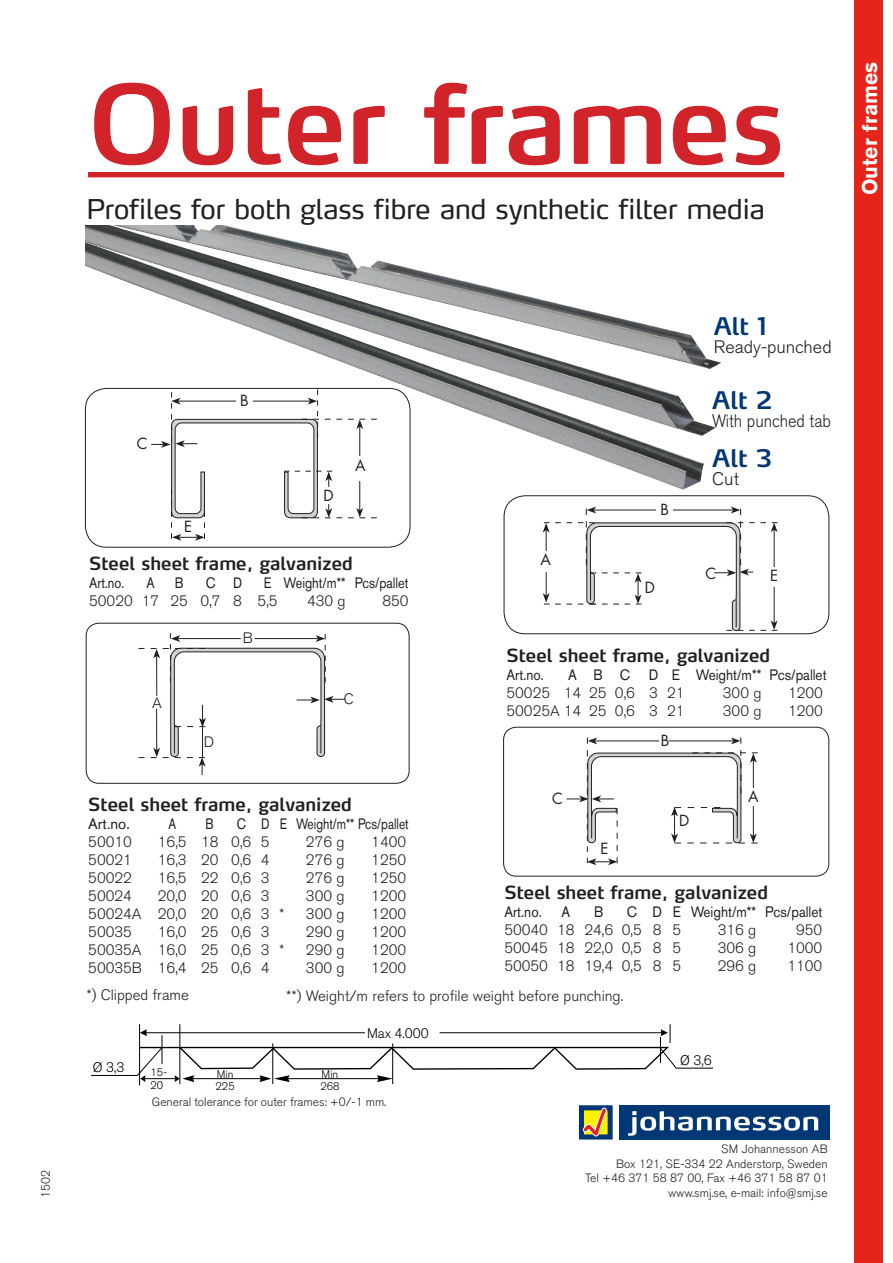
<style>
.page{position:relative;width:893px;height:1263px;background:#fff}
.page>*{position:absolute;margin:0;border:0;box-sizing:border-box;transform-origin:0 0}
.t1{font:600 108px "Max LF";color:#d1232a}
.t2{font:27px "Max LF";color:#231f20}
.t3{font:600 24px "Max LF";color:#013775}
.t4{font:700 21px "Akzidenz Grotesk BQ";color:#fff}
.t5{font:600 18px "Max LF";color:#231f20}
.t6{font:300 18px "Akzidenz Grotesk BQ";color:#231f20}
.t7{font:300 18px "Akzidenz Grotesk BQ";color:#231f20;scale:.9 1}
.t8{font:300 15px "Akzidenz Grotesk BQ";color:#231f20}
.t9{font:15px "Akzidenz Grotesk BQ";color:#231f20;scale:.9 1}
.t10{font:15px "Akzidenz Grotesk BQ";color:#231f20;scale:.85 1}
.t11{font:15px "Akzidenz Grotesk BQ";color:#231f20;scale:.8 1}
.t12{font:15px "Futura Std";color:#231f20}
.t13{font:15px "Akzidenz Grotesk BQ";color:#231f20}
.t14{font:300 13.8px "Akzidenz Grotesk BQ";color:#000}
.t15{font:300 12px "Akzidenz Grotesk BQ";color:#231f20}
.t16{font:300 10.95px/12.3px "Akzidenz Grotesk BQ";color:#000}
</style>
<div class="page">
<img style="left:410px;top:435px;width:294px;height:54px">
<img style="left:85px;top:369px;width:631px;height:66px">
<img style="left:85px;top:225px;width:635px;height:144px">
<div style="left:88px;top:172px;width:696px;height:5px;background:#d1232a"></div>
<div style="left:854px;top:1204px;width:29px;height:59px;background:#e72419"></div>
<div style="left:854px;top:0;width:29px;height:1214px;background:#e72419"></div>
<div style="left:619px;top:1105px;width:210px;height:34px;background:#013775"></div>
<div style="left:579px;top:1105px;width:34px;height:34px;border:5px solid #013775"></div>
<svg style="left:583px;top:1107px;width:24px;height:29px"></svg>
<svg style="left:628px;top:1111px;width:190px;height:25px"></svg>
<div style="left:86px;top:623px;width:323px;height:161px;border:1px solid #231f20;border-radius:13px"></div>
<svg style="left:138px;top:633px;width:207px;height:142px"></svg>
<div style="left:503px;top:727px;width:326px;height:149px;border:1px solid #231f20;border-radius:13px"></div>
<div style="left:504px;top:495px;width:325px;height:139px;border:1px solid #231f20;border-radius:21px"></div>
<svg style="left:543px;top:507px;width:235px;height:126px"></svg>
<div style="left:766px;top:567px;width:17px;height:19px;background:#fff"></div>
<hr style="left:140px;top:1047px;width:528px;height:1px;background:#000">
<hr style="left:392px;top:1043px;width:1px;height:41px;background:#000">
<hr style="left:272px;top:1043px;width:1px;height:41px;background:#000">
<hr style="left:179px;top:1024px;width:1px;height:60px;background:#000">
<hr style="left:139px;top:1024px;width:1px;height:61px;background:#000">
<hr style="left:145px;top:1032px;width:220px;height:1px;background:#000">
<hr style="left:144px;top:1078px;width:32px;height:1px;background:#000">
<svg style="left:174px;top:1024px;width:538px;height:58px"></svg>
<svg style="left:91px;top:1029px;width:72px;height:53px"></svg>
<svg style="left:566px;top:737px;width:192px;height:128px"></svg>
<div style="left:85px;top:388px;width:325px;height:160px;border:1px solid #231f20;border-radius:21px"></div>
<svg style="left:151px;top:389px;width:226px;height:152px"></svg>
<div style="left:320px;top:487px;width:17px;height:17px;background:#fff"></div>
<p class="t15" style="left:39px;top:1198px;width:29px;rotate:-90deg">1502</p>
<p class="t1" style="left:88px;top:56px;width:698px">Outer frames</p>
<p class="t2" style="left:87px;top:192px;width:680px">Profiles for both glass fibre and synthetic filter media</p>
<p class="t4" style="left:858px;top:195px;width:135px;rotate:-90deg">Outer frames</p>
<p class="t12" style="left:137px;top:434px;width:12px">C</p>
<p class="t12" style="left:184px;top:517px;width:10px">E</p>
<p class="t12" style="left:240px;top:391px;width:10px">B</p>
<p class="t12" style="left:323px;top:486px;width:12px">D</p>
<p class="t12" style="left:355px;top:455px;width:12px">A</p>
<p class="t5" style="left:89px;top:552px;width:265px">Steel sheet frame, galvanized</p>
<p class="t10" style="left:89px;top:573px;width:43px">Art.no.</p>
<p class="t10" style="left:146px;top:573px;width:11px">A</p>
<p class="t10" style="left:175px;top:573px;width:12px">B</p>
<p class="t10" style="left:206px;top:573px;width:44px">C D</p>
<p class="t10" style="left:264px;top:573px;width:172px">E Weight/m** Pcs/pallet</p>
<p class="t8" style="left:89px;top:592px;width:190px">50020 17 25 0,7 8 5,5</p>
<p class="t8" style="left:307px;top:592px;width:40px">430 g</p>
<p class="t8" style="left:382px;top:592px;width:28px">850</p>
<p class="t8" style="left:243px;top:629px;width:12px">B</p>
<p class="t8" style="left:152px;top:694px;width:11px">A</p>
<p class="t8" style="left:344px;top:690px;width:12px">C</p>
<p class="t8" style="left:204px;top:733px;width:12px">D</p>
<p class="t3" style="left:714px;top:311px;width:55px">Alt 1</p>
<p class="t6" style="left:714px;top:336px;width:119px">Ready-punched</p>
<p class="t12" style="left:541px;top:550px;width:12px">A</p>
<p class="t12" style="left:660px;top:500px;width:10px">B</p>
<p class="t12" style="left:645px;top:578px;width:12px">D</p>
<p class="t3" style="left:712px;top:385px;width:62px">Alt 2</p>
<p class="t7" style="left:712px;top:410px;width:133px">With punched tab</p>
<p class="t3" style="left:712px;top:443px;width:61px">Alt 3</p>
<p class="t6" style="left:712px;top:468px;width:28px">Cut</p>
<p class="t12" style="left:706px;top:563px;width:12px">C</p>
<p class="t12" style="left:770px;top:566px;width:10px">E</p>
<p class="t5" style="left:506px;top:644px;width:265px">Steel sheet frame, galvanized</p>
<p class="t9" style="left:506px;top:666px;width:43px">Art.no.</p>
<p class="t9" style="left:568px;top:666px;width:289px">A B C D E Weight/m** Pcs/pallet</p>
<p class="t8" style="left:506px;top:685px;width:180px">50025 14 25 0,6 3 21</p>
<p class="t8" style="left:723px;top:685px;width:40px">300 g</p>
<p class="t8" style="left:788px;top:685px;width:36px">1200</p>
<p class="t8" style="left:506px;top:703px;width:180px">50025A 14 25 0,6 3 21</p>
<p class="t8" style="left:723px;top:703px;width:40px">300 g</p>
<p class="t8" style="left:788px;top:703px;width:36px">1200</p>
<p class="t12" style="left:661px;top:731px;width:10px">B</p>
<p class="t12" style="left:552px;top:788px;width:12px">C</p>
<p class="t12" style="left:748px;top:787px;width:12px">A</p>
<p class="t12" style="left:600px;top:839px;width:10px">E</p>
<p class="t5" style="left:88px;top:793px;width:265px">Steel sheet frame, galvanized</p>
<p class="t13" style="left:88px;top:815px;width:43px">Art.no.</p>
<p class="t11" style="left:168px;top:815px;width:11px">A</p>
<p class="t11" style="left:206px;top:815px;width:12px">B</p>
<p class="t11" style="left:237px;top:815px;width:217px">C D E Weight/m** Pcs/pallet</p>
<p class="t8" style="left:88px;top:833px;width:45px">50010</p>
<p class="t8" style="left:158px;top:833px;width:113px">16,5 18 0,6 5</p>
<p class="t8" style="left:306px;top:833px;width:40px">276 g</p>
<p class="t8" style="left:371px;top:833px;width:36px">1400</p>
<p class="t8" style="left:88px;top:851px;width:45px">50021</p>
<p class="t8" style="left:158px;top:851px;width:113px">16,3 20 0,6 4</p>
<p class="t8" style="left:306px;top:851px;width:40px">276 g</p>
<p class="t8" style="left:371px;top:851px;width:36px">1250</p>
<p class="t8" style="left:88px;top:869px;width:45px">50022</p>
<p class="t8" style="left:158px;top:869px;width:113px">16,5 22 0,6 3</p>
<p class="t8" style="left:306px;top:869px;width:40px">276 g</p>
<p class="t8" style="left:371px;top:869px;width:36px">1250</p>
<p class="t8" style="left:88px;top:887px;width:45px">50024</p>
<p class="t8" style="left:158px;top:887px;width:113px">20,0 20 0,6 3</p>
<p class="t8" style="left:306px;top:887px;width:40px">300 g</p>
<p class="t8" style="left:371px;top:887px;width:36px">1200</p>
<p class="t8" style="left:88px;top:905px;width:198px">50024A 20,0 20 0,6 3 *</p>
<p class="t8" style="left:306px;top:905px;width:40px">300 g</p>
<p class="t8" style="left:371px;top:905px;width:36px">1200</p>
<p class="t8" style="left:88px;top:923px;width:45px">50035</p>
<p class="t8" style="left:158px;top:923px;width:113px">16,0 25 0,6 3</p>
<p class="t8" style="left:306px;top:923px;width:40px">290 g</p>
<p class="t8" style="left:371px;top:923px;width:36px">1200</p>
<p class="t8" style="left:88px;top:941px;width:198px">50035A 16,0 25 0,6 3 *</p>
<p class="t8" style="left:306px;top:941px;width:40px">290 g</p>
<p class="t8" style="left:371px;top:941px;width:36px">1200</p>
<p class="t8" style="left:88px;top:959px;width:183px">50035B 16,4 25 0,6 4</p>
<p class="t8" style="left:306px;top:959px;width:40px">300 g</p>
<p class="t8" style="left:371px;top:959px;width:36px">1200</p>
<p class="t8" style="left:87px;top:986px;width:104px">*) Clipped frame</p>
<p class="t12" style="left:679px;top:811px;width:12px">D</p>
<p class="t5" style="left:504px;top:881px;width:265px">Steel sheet frame, galvanized</p>
<p class="t9" style="left:504px;top:903px;width:43px">Art.no.</p>
<p class="t9" style="left:561px;top:903px;width:11px">A</p>
<p class="t9" style="left:594px;top:903px;width:12px">B</p>
<p class="t9" style="left:627px;top:903px;width:219px">C D E Weight/m** Pcs/pallet</p>
<p class="t8" style="left:504px;top:921px;width:178px">50040 18 24,6 0,5 8 5</p>
<p class="t8" style="left:718px;top:921px;width:40px">316 g</p>
<p class="t8" style="left:796px;top:921px;width:28px">950</p>
<p class="t8" style="left:504px;top:939px;width:178px">50045 18 22,0 0,5 8 5</p>
<p class="t8" style="left:718px;top:939px;width:40px">306 g</p>
<p class="t8" style="left:787px;top:939px;width:36px">1000</p>
<p class="t8" style="left:504px;top:957px;width:178px">50050 18 19,4 0,5 8 5</p>
<p class="t8" style="left:718px;top:957px;width:40px">296 g</p>
<p class="t8" style="left:787px;top:957px;width:36px">1100</p>
<p class="t8" style="left:286px;top:988px;width:338px">**) Weight/m refers to profile weight before punching.</p>
<p class="t14" style="left:367px;top:1025px;width:63px">Max 4.000</p>
<p class="t14" style="left:93px;top:1060px;width:33px">Ø 3,3</p>
<p class="t16" style="left:151px;top:1066px;width:18px;line-height:13.2px">15-<br>20</p>
<p class="t16" style="left:216px;top:1068px;width:21px">Min<br>225</p>
<p class="t16" style="left:320px;top:1068px;width:21px">Min<br>268</p>
<p class="t15" style="left:152px;top:1095px;width:236px">General tolerance for outer frames: +0/-1 mm.</p>
<p class="t14" style="left:680px;top:1053px;width:33px">Ø 3,6</p>
<p class="t15" style="left:721px;top:1142px;width:108px">SM Johannesson AB</p>
<p class="t15" style="left:616px;top:1157px;width:213px">Box 121, SE-334 22 Anderstorp, Sweden</p>
<p class="t15" style="left:585px;top:1171px;width:244px">Tel +46 371 58 87 00, Fax +46 371 58 87 01</p>
<p class="t15" style="left:668px;top:1186px;width:161px">www.smj.se, e-mail: info@smj.se</p>
</div>
